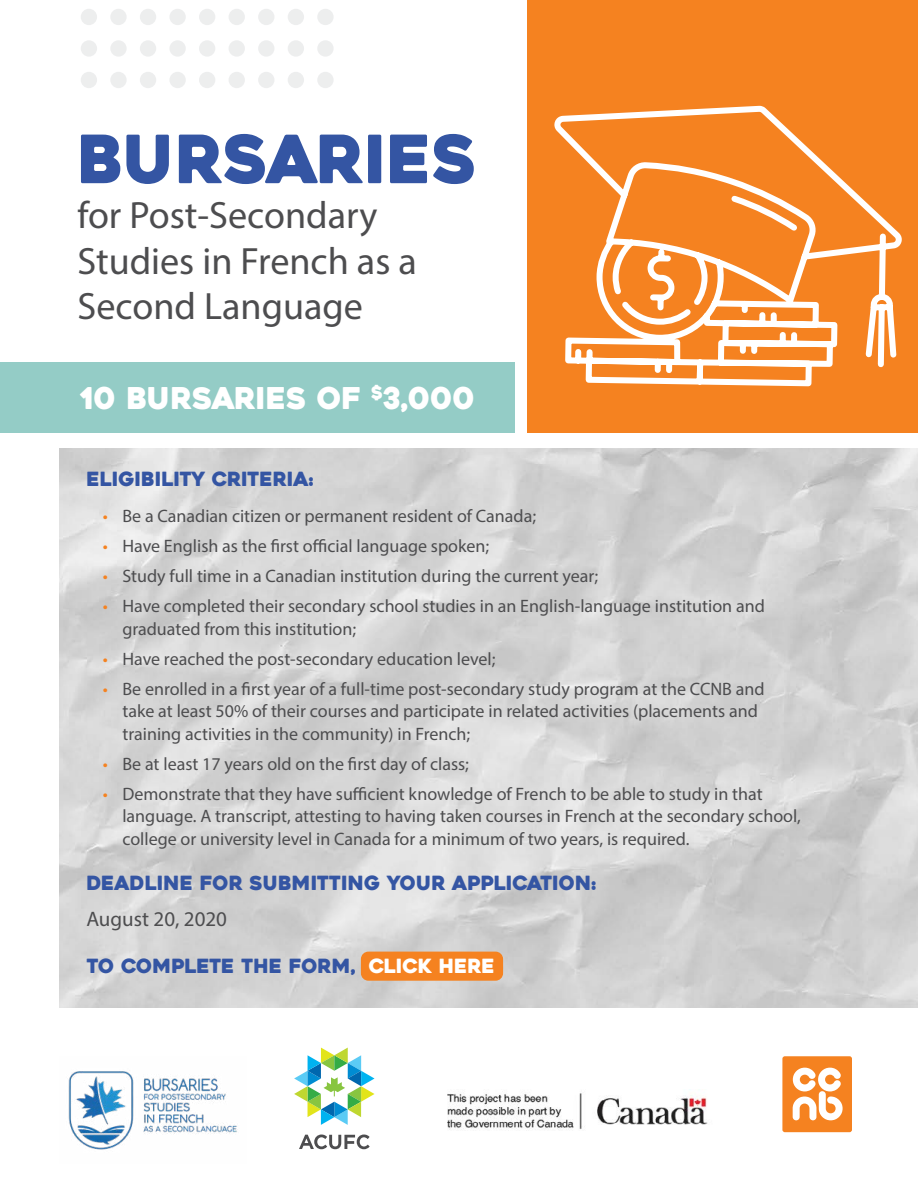
<style>
.page{position:relative;width:918px;height:1188px;background:#fff}
.page>*{position:absolute;margin:0;border:0;box-sizing:border-box;transform-origin:0 0}
.t1{font:66.45px "Heavitas";color:#3455a3}
.t2{font:38.1px/45.2px "Myriad Pro";color:#4d4d4f}
.t3{font:29.85px "Heavitas";color:#fff}
.t4{font:21px "Myriad Pro";color:#4d4d4f}
.t5{font:19.5px "Heavitas";color:#3455a3}
.t6{font:18px/22.5px "Myriad Pro";color:#4d4d4f}
.s1{color:#f58220}
.s2{color:#fff}
</style>
<div class="page">
<img style="left:59px;top:448px;width:859px;height:560px">
<div style="left:81px;top:72px;width:16px;height:16px;background:#edeeee;border-radius:50%"></div>
<div style="left:110px;top:72px;width:17px;height:16px;background:#edeeee;border-radius:50%"></div>
<div style="left:140px;top:72px;width:16px;height:16px;background:#edeeee;border-radius:50%"></div>
<div style="left:169px;top:72px;width:17px;height:16px;background:#edeeee;border-radius:50%"></div>
<div style="left:199px;top:72px;width:16px;height:16px;background:#edeeee;border-radius:50%"></div>
<div style="left:229px;top:72px;width:16px;height:16px;background:#edeeee;border-radius:50%"></div>
<div style="left:258px;top:72px;width:16px;height:16px;background:#edeeee;border-radius:50%"></div>
<div style="left:288px;top:72px;width:16px;height:16px;background:#edeeee;border-radius:50%"></div>
<div style="left:317px;top:72px;width:17px;height:16px;background:#edeeee;border-radius:50%"></div>
<div style="left:81px;top:40px;width:16px;height:17px;background:#edeeee;border-radius:50%"></div>
<div style="left:110px;top:40px;width:17px;height:17px;background:#edeeee;border-radius:50%"></div>
<div style="left:140px;top:40px;width:16px;height:17px;background:#edeeee;border-radius:50%"></div>
<div style="left:169px;top:40px;width:17px;height:17px;background:#edeeee;border-radius:50%"></div>
<div style="left:199px;top:40px;width:16px;height:17px;background:#edeeee;border-radius:50%"></div>
<div style="left:229px;top:40px;width:16px;height:17px;background:#edeeee;border-radius:50%"></div>
<div style="left:258px;top:40px;width:16px;height:17px;background:#edeeee;border-radius:50%"></div>
<div style="left:288px;top:40px;width:16px;height:17px;background:#edeeee;border-radius:50%"></div>
<div style="left:317px;top:40px;width:17px;height:17px;background:#edeeee;border-radius:50%"></div>
<div style="left:81px;top:9px;width:16px;height:16px;background:#edeeee;border-radius:50%"></div>
<div style="left:110px;top:9px;width:17px;height:16px;background:#edeeee;border-radius:50%"></div>
<div style="left:140px;top:9px;width:16px;height:16px;background:#edeeee;border-radius:50%"></div>
<div style="left:169px;top:9px;width:17px;height:16px;background:#edeeee;border-radius:50%"></div>
<div style="left:199px;top:9px;width:16px;height:16px;background:#edeeee;border-radius:50%"></div>
<div style="left:229px;top:9px;width:16px;height:16px;background:#edeeee;border-radius:50%"></div>
<div style="left:258px;top:9px;width:16px;height:16px;background:#edeeee;border-radius:50%"></div>
<div style="left:288px;top:9px;width:16px;height:16px;background:#edeeee;border-radius:50%"></div>
<div style="left:317px;top:9px;width:17px;height:16px;background:#edeeee;border-radius:50%"></div>
<div style="left:527px;top:0;width:391px;height:433px;background:#f58220"></div>
<svg style="left:547px;top:105px;width:362px;height:903px"></svg>
<svg style="left:299px;top:1135px;width:71px;height:14px"></svg>
<svg style="left:294px;top:1048px;width:81px;height:77px"></svg>
<div style="left:782px;top:1056px;width:70px;height:76px;background:#f58220;border-radius:2px"></div>
<svg style="left:793px;top:1068px;width:50px;height:52px"></svg>
<div style="left:0;top:362px;width:515px;height:71px;background:#94ccc6"></div>
<div style="left:361px;top:952px;width:142px;height:29px;background:#f58220;border-radius:8px"></div>
<img style="left:68px;top:1071px;width:169px;height:79px">
<img style="left:447px;top:1089px;width:261px;height:41px">
<h1 class="t1" style="left:77px;top:118px;width:401px">BURSARIES</h1>
<h2 class="t2" style="left:77px;top:192px;width:341px">for Post-Secondary<br>Studies in French as a<br>Second Language</h2>
<h3 class="t3" style="left:81px;top:380px;width:396px">10 BURSARIES OF <sup>$</sup>3,000</h3>
<p class="t5" style="left:86px;top:467px;width:228px">ELIGIBILITY CRITERIA:</p>
<p class="t6" style="left:103px;top:504px;width:435px"><span class="s1">•</span> Be a Canadian citizen or permanent resident of Canada;</p>
<p class="t6" style="left:103px;top:534px;width:388px"><span class="s1">•</span> Have English as the first official language spoken;</p>
<p class="t6" style="left:103px;top:564px;width:497px"><span class="s1">•</span> Study full time in a Canadian institution during the current year;</p>
<p class="t6" style="left:122px;top:594px;width:644px;text-indent:-19px"><span class="s1">•</span> Have completed their secondary school studies in an English-language institution and graduated from this institution;</p>
<p class="t6" style="left:103px;top:647px;width:394px"><span class="s1">•</span> Have reached the post-secondary education level;</p>
<p class="t6" style="left:122px;top:677px;width:644px;text-indent:-19px"><span class="s1">•</span> Be enrolled in a first year of a full-time post-secondary study program at the CCNB and take at least 50% of their courses and participate in related activities (placements and training activities in the community) in French;</p>
<p class="t6" style="left:103px;top:752px;width:368px"><span class="s1">•</span> Be at least 17 years old on the first day of class;</p>
<p class="t6" style="left:122px;top:782px;width:680px;text-indent:-19px"><span class="s1">•</span> Demonstrate that they have sufficient knowledge of French to be able to study in that language. A transcript, attesting to having taken courses in French at the secondary school, college or university level in Canada for a minimum of two years, is required.</p>
<p class="t5" style="left:86px;top:870px;width:511px">DEADLINE FOR SUBMITTING YOUR APPLICATION:</p>
<p class="t4" style="left:86px;top:906px;width:142px">August 20, 2020</p>
<p class="t5" style="left:86px;top:954px;width:410px">TO COMPLETE THE FORM, <span class="s2">CLICK HERE</span></p>
</div>
